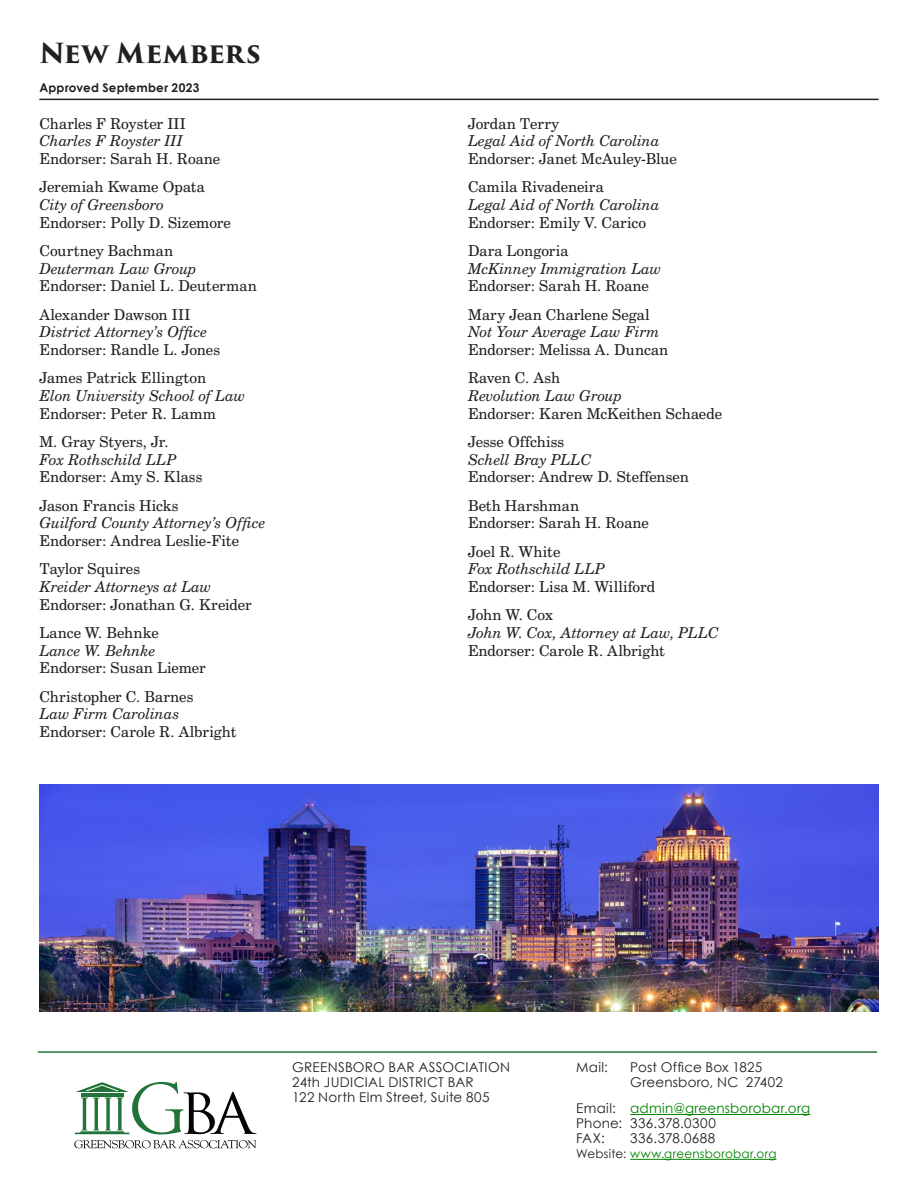
<style>
.page{position:relative;width:918px;height:1188px;background:#fff}
.page>*{position:absolute;margin:0;border:0;box-sizing:border-box;transform-origin:0 0}
.t1{font:700 27px "Trajan Pro 3";letter-spacing:.02em;color:#231f20}
.t2{font:15px/28.3px "Century Schoolbook BT";letter-spacing:.005em;color:#231f20}
.t3{font:italic 15px "Century Schoolbook BT";color:#231f20}
.t4{font:13.5px/15px "Century Gothic";letter-spacing:.015em;color:#231f20}
.t5{font:12px "Century Gothic";letter-spacing:.015em;color:#008000}
.Members_Dateline{font:700 12px "Century Gothic";letter-spacing:.02em;color:#231f20}
.s1{color:#008000}
.s2{color:#231f20}
</style>
<div class="page">
<svg style="left:74px;top:1081px;width:183px;height:67px"></svg>
<hr style="left:38px;top:1051px;width:839px;height:2px;background:#227138">
<hr style="left:630px;top:1114px;width:180px;height:1px;background:#008000">
<hr style="left:630px;top:1159px;width:146px;height:1px;background:#008000">
<img style="left:39px;top:784px;width:840px;height:228px">
<hr style="left:39px;top:99px;width:840px;height:1px;background:#231f20">
<h2 class="t1" style="left:39px;top:34px;width:223px">New Members</h2>
<p class="Members_Dateline" style="left:39px;top:80px;width:162px">Approved September 2023</p>
<p class="t2" style="left:39px;top:109px;width:148px">Charles F Royster III</p>
<p class="t3" style="left:39px;top:132px;width:145px">Charles F Royster III</p>
<p class="t2" style="left:39px;top:144px;width:182px">Endorser: Sarah H. Roane<br>Jeremiah Kwame Opata</p>
<p class="t3" style="left:39px;top:195px;width:126px">City of Greensboro</p>
<p class="t2" style="left:39px;top:208px;width:193px">Endorser: Polly D. Sizemore<br>Courtney Bachman</p>
<p class="t3" style="left:39px;top:259px;width:159px">Deuterman Law Group</p>
<p class="t2" style="left:39px;top:272px;width:219px">Endorser: Daniel L. Deuterman<br>Alexander Dawson III</p>
<p class="t3" style="left:39px;top:323px;width:169px">District Attorney’s Office</p>
<p class="t2" style="left:39px;top:335px;width:182px">Endorser: Randle L. Jones<br>James Patrick Ellington</p>
<p class="t3" style="left:39px;top:386px;width:207px">Elon University School of Law</p>
<p class="t2" style="left:39px;top:399px;width:178px">Endorser: Peter R. Lamm<br>M. Gray Styers, Jr.</p>
<p class="t3" style="left:39px;top:450px;width:139px">Fox Rothschild LLP</p>
<p class="t2" style="left:39px;top:463px;width:164px">Endorser: Amy S. Klass<br>Jason Francis Hicks</p>
<p class="t3" style="left:39px;top:514px;width:227px">Guilford County Attorney’s Office</p>
<p class="t2" style="left:39px;top:526px;width:201px">Endorser: Andrea Leslie-Fite<br>Taylor Squires</p>
<p class="t3" style="left:39px;top:577px;width:174px">Kreider Attorneys at Law</p>
<p class="t2" style="left:39px;top:590px;width:214px">Endorser: Jonathan G. Kreider<br>Lance W. Behnke</p>
<p class="t3" style="left:39px;top:641px;width:117px">Lance W. Behnke</p>
<p class="t2" style="left:39px;top:654px;width:168px">Endorser: Susan Liemer<br>Christopher C. Barnes</p>
<p class="t3" style="left:39px;top:705px;width:141px">Law Firm Carolinas</p>
<p class="t2" style="left:39px;top:717px;width:199px">Endorser: Carole R. Albright</p>
<p class="t2" style="left:468px;top:109px;width:93px">Jordan Terry</p>
<p class="t3" style="left:468px;top:132px;width:193px">Legal Aid of North Carolina</p>
<p class="t2" style="left:468px;top:144px;width:210px">Endorser: Janet McAuley-Blue<br>Camila Rivadeneira</p>
<p class="t3" style="left:468px;top:195px;width:193px">Legal Aid of North Carolina</p>
<p class="t2" style="left:468px;top:208px;width:180px">Endorser: Emily V. Carico<br>Dara Longoria</p>
<p class="t3" style="left:468px;top:259px;width:195px">McKinney Immigration Law</p>
<p class="t2" style="left:468px;top:272px;width:183px">Endorser: Sarah H. Roane<br>Mary Jean Charlene Segal</p>
<p class="t3" style="left:468px;top:323px;width:193px">Not Your Average Law Firm</p>
<p class="t2" style="left:468px;top:335px;width:202px">Endorser: Melissa A. Duncan<br>Raven C. Ash</p>
<p class="t3" style="left:468px;top:386px;width:156px">Revolution Law Group</p>
<p class="t2" style="left:468px;top:399px;width:256px">Endorser: Karen McKeithen Schaede<br>Jesse Offchiss</p>
<p class="t3" style="left:468px;top:450px;width:125px">Schell Bray PLLC</p>
<p class="t2" style="left:468px;top:463px;width:222px">Endorser: Andrew D. Steffensen<br>Beth Harshman</p>
<p class="t2" style="left:468px;top:509px;width:182px">Endorser: Sarah H. Roane<br>Joel R. White</p>
<p class="t3" style="left:468px;top:560px;width:139px">Fox Rothschild LLP</p>
<p class="t2" style="left:468px;top:572px;width:189px">Endorser: Lisa M. Williford<br>John W. Cox</p>
<p class="t3" style="left:468px;top:624px;width:252px">John W. Cox, Attorney at Law, PLLC</p>
<p class="t2" style="left:468px;top:636px;width:199px">Endorser: Carole R. Albright</p>
<p class="t4" style="left:292px;top:1060px;width:219px">GREENSBORO BAR ASSOCIATION<br>24th JUDICIAL DISTRICT BAR<br>122 North Elm Street, Suite 805</p>
<p class="t4" style="left:576px;top:1060px;width:33px">Mail:</p>
<p class="t4" style="left:630px;top:1060px;width:154px">Post Office Box 1825<br>Greensboro, NC 27402</p>
<p class="t4" style="left:576px;top:1101px;width:235px">Email: <span class="s1">admin@greensborobar.org<br></span>Phone: 336.378.0300<br>FAX:</p>
<p class="t4" style="left:630px;top:1131px;width:87px">336.378.0688</p>
<p class="t5" style="left:576px;top:1147px;width:202px"><span class="s2">Website:</span> www.greensborobar.org</p>
</div>
